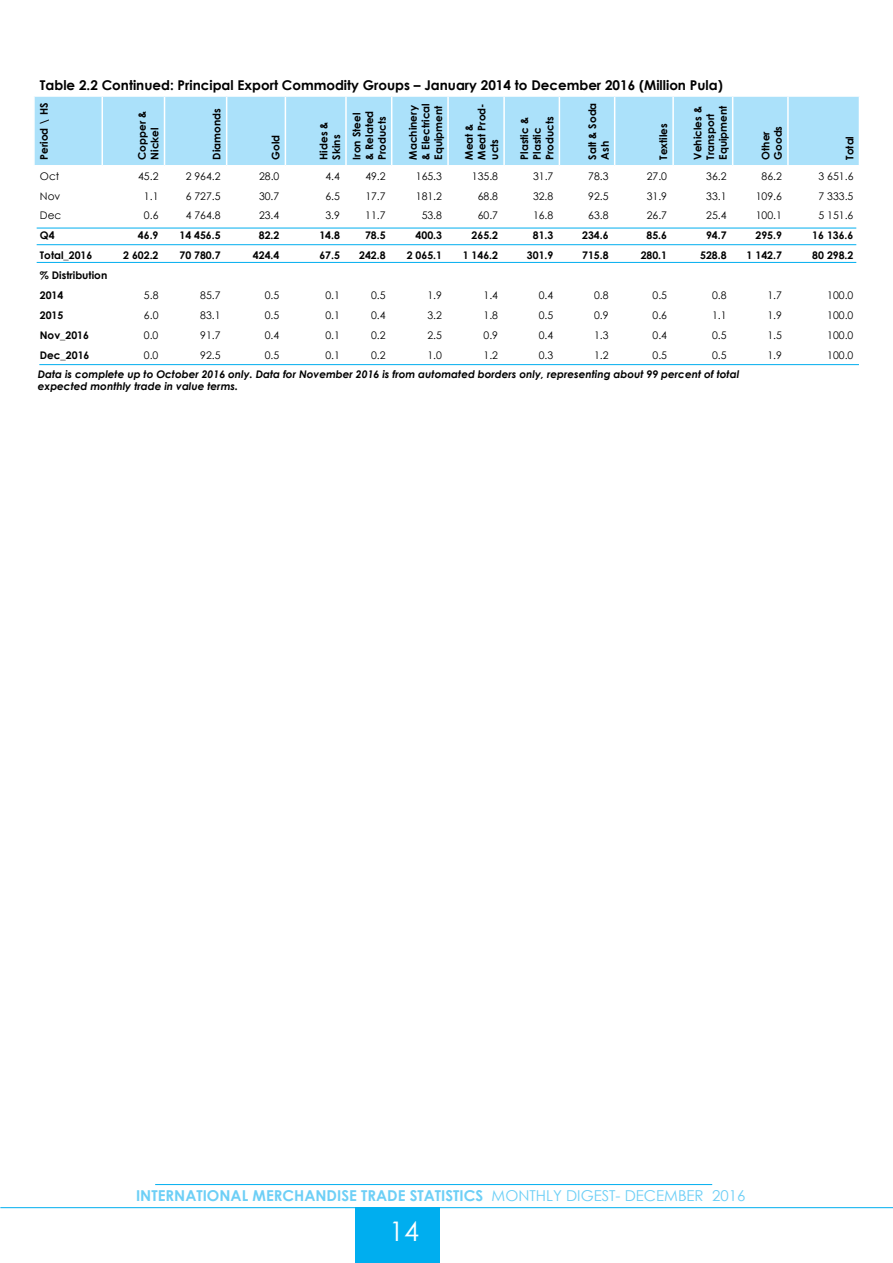
<style>
.page{position:relative;width:893px;height:1263px;background:#fff}
.page>*{position:absolute;margin:0;border:0;box-sizing:border-box;transform-origin:0 0}
.t1{font:27px "Century Gothic";color:#fff}
.t2{font:700 15px "Century Gothic";color:#6dcff6}
.t3{font:700 13.5px "Century Gothic";color:#000}
.t4{font:700 10.5px/12.6px "Century Gothic";color:#000}
.t5{font:10.5px "Century Gothic";color:#000}
.t6{font:italic 700 10.5px/12.6px "Century Gothic";color:#000}
.s1{font-weight:400}
</style>
<div class="page">
<div style="left:355px;top:1207px;width:84px;height:56px;background:#00aeef"></div>
<hr style="left:0;top:1207px;width:893px;height:1px;background:#00aeef">
<hr style="left:155px;top:1184px;width:557px;height:1px;background:#00aeef">
<div style="left:35px;top:97px;width:824px;height:68px;background:#abe1fa"></div>
<hr style="left:102px;top:97px;width:1px;height:68px;background:#fff">
<hr style="left:164px;top:97px;width:1px;height:68px;background:#fff">
<hr style="left:226px;top:97px;width:1px;height:68px;background:#fff">
<hr style="left:285px;top:97px;width:1px;height:68px;background:#fff">
<hr style="left:345px;top:97px;width:2px;height:68px;background:#fff">
<hr style="left:391px;top:97px;width:1px;height:68px;background:#fff">
<hr style="left:447px;top:97px;width:2px;height:68px;background:#fff">
<hr style="left:503px;top:97px;width:2px;height:68px;background:#fff">
<hr style="left:559px;top:97px;width:1px;height:68px;background:#fff">
<hr style="left:614px;top:97px;width:1px;height:68px;background:#fff">
<hr style="left:672px;top:97px;width:2px;height:68px;background:#fff">
<hr style="left:732px;top:97px;width:1px;height:68px;background:#fff">
<hr style="left:787px;top:97px;width:2px;height:68px;background:#fff">
<hr style="left:37px;top:228px;width:819px;height:1px;background:#00aeef">
<hr style="left:37px;top:244px;width:819px;height:1px;background:#00aeef">
<hr style="left:37px;top:262px;width:819px;height:1px;background:#00aeef">
<hr style="left:39px;top:364px;width:820px;height:1px;background:#00aeef">
<p class="t3" style="left:40px;top:77px;width:684px">Table 2.2 Continued: Principal Export Commodity Groups – January 2014 to December 2016 (Million Pula)</p>
<p class="t4" style="left:37px;top:160px;width:59px;rotate:-90deg">Period \ HS</p>
<p class="t4" style="left:136px;top:160px;width:50px;rotate:-90deg">Copper &amp;<br>Nickel</p>
<p class="t4" style="left:210px;top:160px;width:53px;rotate:-90deg">Diamonds</p>
<p class="t4" style="left:586px;top:160px;width:59px;rotate:-90deg">Salt &amp; Soda<br>Ash</p>
<p class="t4" style="left:317px;top:160px;width:40px;rotate:-90deg">Hides &amp;<br>Skins</p>
<p class="t4" style="left:350px;top:160px;width:51px;rotate:-90deg">Iron Steel &amp; Related<br>Products</p>
<p class="t4" style="left:406px;top:160px;width:58px;rotate:-90deg">Machinery &amp; Electrical<br>Equipment</p>
<p class="t4" style="left:463px;top:160px;width:58px;rotate:-90deg">Meat &amp;<br>Meat Prod&shy;ucts</p>
<p class="t4" style="left:691px;top:160px;width:56px;rotate:-90deg">Vehicles &amp;<br>Transport<br>Equipment</p>
<p class="t4" style="left:518px;top:160px;width:45px;rotate:-90deg">Plastic &amp;<br>Plastic<br>Products</p>
<p class="t4" style="left:657px;top:160px;width:38px;rotate:-90deg">Textiles</p>
<p class="t4" style="left:269px;top:160px;width:26px;rotate:-90deg">Gold</p>
<p class="t4" style="left:759px;top:160px;width:35px;rotate:-90deg">Other<br>Goods</p>
<p class="t4" style="left:843px;top:160px;width:25px;rotate:-90deg">Total</p>
<p class="t5" style="left:40px;top:168px;width:21px">Oct</p>
<p class="t5" style="left:138px;top:168px;width:22px">45.2</p>
<p class="t5" style="left:186px;top:168px;width:36px">2 964.2</p>
<p class="t5" style="left:259px;top:168px;width:22px">28.0</p>
<p class="t5" style="left:325px;top:168px;width:16px">4.4</p>
<p class="t5" style="left:365px;top:168px;width:22px">49.2</p>
<p class="t5" style="left:416px;top:168px;width:28px">165.3</p>
<p class="t5" style="left:472px;top:168px;width:28px">135.8</p>
<p class="t5" style="left:533px;top:168px;width:22px">31.7</p>
<p class="t5" style="left:588px;top:168px;width:22px">78.3</p>
<p class="t5" style="left:647px;top:168px;width:22px">27.0</p>
<p class="t5" style="left:706px;top:168px;width:22px">36.2</p>
<p class="t5" style="left:762px;top:168px;width:22px">86.2</p>
<p class="t5" style="left:819px;top:168px;width:36px">3 651.6</p>
<p class="t5" style="left:40px;top:188px;width:22px">Nov</p>
<p class="t5" style="left:144px;top:188px;width:16px">1.1</p>
<p class="t5" style="left:186px;top:188px;width:36px">6 727.5</p>
<p class="t5" style="left:259px;top:188px;width:22px">30.7</p>
<p class="t5" style="left:325px;top:188px;width:16px">6.5</p>
<p class="t5" style="left:365px;top:188px;width:22px">17.7</p>
<p class="t5" style="left:416px;top:188px;width:28px">181.2</p>
<p class="t5" style="left:478px;top:188px;width:22px">68.8</p>
<p class="t5" style="left:533px;top:188px;width:22px">32.8</p>
<p class="t5" style="left:588px;top:188px;width:22px">92.5</p>
<p class="t5" style="left:647px;top:188px;width:22px">31.9</p>
<p class="t5" style="left:706px;top:188px;width:22px">33.1</p>
<p class="t5" style="left:756px;top:188px;width:28px">109.6</p>
<p class="t5" style="left:818px;top:188px;width:36px">7 333.5</p>
<p class="t5" style="left:40px;top:208px;width:23px">Dec</p>
<p class="t5" style="left:144px;top:208px;width:16px">0.6</p>
<p class="t5" style="left:186px;top:208px;width:36px">4 764.8</p>
<p class="t5" style="left:259px;top:208px;width:22px">23.4</p>
<p class="t5" style="left:325px;top:208px;width:16px">3.9</p>
<p class="t5" style="left:365px;top:208px;width:22px">11.7</p>
<p class="t5" style="left:422px;top:208px;width:22px">53.8</p>
<p class="t5" style="left:478px;top:208px;width:22px">60.7</p>
<p class="t5" style="left:533px;top:208px;width:22px">16.8</p>
<p class="t5" style="left:588px;top:208px;width:22px">63.8</p>
<p class="t5" style="left:647px;top:208px;width:22px">26.7</p>
<p class="t5" style="left:706px;top:208px;width:22px">25.4</p>
<p class="t5" style="left:756px;top:208px;width:28px">100.1</p>
<p class="t5" style="left:818px;top:208px;width:36px">5 151.6</p>
<p class="t4" style="left:40px;top:229px;width:16px">Q4</p>
<p class="t4" style="left:138px;top:229px;width:22px">46.9</p>
<p class="t4" style="left:179px;top:229px;width:43px">14 456.5</p>
<p class="t4" style="left:259px;top:229px;width:22px">82.2</p>
<p class="t4" style="left:319px;top:229px;width:22px">14.8</p>
<p class="t4" style="left:365px;top:229px;width:22px">78.5</p>
<p class="t4" style="left:416px;top:229px;width:28px">400.3</p>
<p class="t4" style="left:472px;top:229px;width:28px">265.2</p>
<p class="t4" style="left:533px;top:229px;width:22px">81.3</p>
<p class="t4" style="left:582px;top:229px;width:28px">234.6</p>
<p class="t4" style="left:646px;top:229px;width:22px">85.6</p>
<p class="t4" style="left:706px;top:229px;width:22px">94.7</p>
<p class="t4" style="left:755px;top:229px;width:28px">295.9</p>
<p class="t4" style="left:812px;top:229px;width:43px">16 136.6</p>
<p class="t4" style="left:40px;top:249px;width:54px">Total_2016</p>
<p class="t4" style="left:123px;top:249px;width:37px">2 602.2</p>
<p class="t4" style="left:179px;top:249px;width:43px">70 780.7</p>
<p class="t4" style="left:253px;top:249px;width:28px">424.4</p>
<p class="t4" style="left:319px;top:249px;width:22px">67.5</p>
<p class="t4" style="left:359px;top:249px;width:28px">242.8</p>
<p class="t4" style="left:407px;top:249px;width:37px">2 065.1</p>
<p class="t4" style="left:463px;top:249px;width:37px">1 146.2</p>
<p class="t4" style="left:527px;top:249px;width:28px">301.9</p>
<p class="t4" style="left:582px;top:249px;width:28px">715.8</p>
<p class="t4" style="left:641px;top:249px;width:28px">280.1</p>
<p class="t4" style="left:700px;top:249px;width:28px">528.8</p>
<p class="t4" style="left:747px;top:249px;width:37px">1 142.7</p>
<p class="t4" style="left:812px;top:249px;width:43px">80 298.2</p>
<p class="t4" style="left:40px;top:265px;width:69px;line-height:20px">% Distribution<br>2014</p>
<p class="t5" style="left:144px;top:288px;width:16px">5.8</p>
<p class="t5" style="left:200px;top:288px;width:22px">85.7</p>
<p class="t5" style="left:265px;top:288px;width:16px">0.5</p>
<p class="t5" style="left:325px;top:288px;width:16px">0.1</p>
<p class="t5" style="left:371px;top:288px;width:16px">0.5</p>
<p class="t5" style="left:427px;top:288px;width:16px">1.9</p>
<p class="t5" style="left:484px;top:288px;width:16px">1.4</p>
<p class="t5" style="left:539px;top:288px;width:16px">0.4</p>
<p class="t5" style="left:594px;top:288px;width:16px">0.8</p>
<p class="t5" style="left:653px;top:288px;width:16px">0.5</p>
<p class="t5" style="left:712px;top:288px;width:16px">0.8</p>
<p class="t5" style="left:767px;top:288px;width:16px">1.7</p>
<p class="t5" style="left:827px;top:288px;width:28px">100.0</p>
<p class="t4" style="left:40px;top:308px;width:25px">2015</p>
<p class="t5" style="left:144px;top:308px;width:16px">6.0</p>
<p class="t5" style="left:200px;top:308px;width:22px">83.1</p>
<p class="t5" style="left:265px;top:308px;width:16px">0.5</p>
<p class="t5" style="left:325px;top:308px;width:16px">0.1</p>
<p class="t5" style="left:371px;top:308px;width:16px">0.4</p>
<p class="t5" style="left:427px;top:308px;width:16px">3.2</p>
<p class="t5" style="left:483px;top:308px;width:16px">1.8</p>
<p class="t5" style="left:539px;top:308px;width:16px">0.5</p>
<p class="t5" style="left:594px;top:308px;width:16px">0.9</p>
<p class="t5" style="left:653px;top:308px;width:16px">0.6</p>
<p class="t5" style="left:712px;top:308px;width:16px">1.1</p>
<p class="t5" style="left:767px;top:308px;width:16px">1.9</p>
<p class="t5" style="left:827px;top:308px;width:28px">100.0</p>
<p class="t4" style="left:40px;top:328px;width:51px">Nov_2016</p>
<p class="t5" style="left:144px;top:327px;width:16px">0.0</p>
<p class="t5" style="left:200px;top:327px;width:22px">91.7</p>
<p class="t5" style="left:265px;top:327px;width:16px">0.4</p>
<p class="t5" style="left:325px;top:327px;width:16px">0.1</p>
<p class="t5" style="left:371px;top:327px;width:16px">0.2</p>
<p class="t5" style="left:427px;top:327px;width:16px">2.5</p>
<p class="t5" style="left:483px;top:327px;width:16px">0.9</p>
<p class="t5" style="left:539px;top:327px;width:16px">0.4</p>
<p class="t5" style="left:594px;top:327px;width:16px">1.3</p>
<p class="t5" style="left:652px;top:327px;width:16px">0.4</p>
<p class="t5" style="left:712px;top:327px;width:16px">0.5</p>
<p class="t5" style="left:767px;top:327px;width:16px">1.5</p>
<p class="t5" style="left:827px;top:327px;width:28px">100.0</p>
<p class="t4" style="left:40px;top:348px;width:51px">Dec_2016</p>
<p class="t5" style="left:144px;top:347px;width:16px">0.0</p>
<p class="t5" style="left:200px;top:347px;width:22px">92.5</p>
<p class="t5" style="left:265px;top:347px;width:16px">0.5</p>
<p class="t5" style="left:325px;top:347px;width:16px">0.1</p>
<p class="t5" style="left:371px;top:347px;width:16px">0.2</p>
<p class="t5" style="left:427px;top:347px;width:16px">1.0</p>
<p class="t5" style="left:483px;top:347px;width:16px">1.2</p>
<p class="t5" style="left:539px;top:347px;width:16px">0.3</p>
<p class="t5" style="left:594px;top:347px;width:16px">1.2</p>
<p class="t5" style="left:652px;top:347px;width:16px">0.5</p>
<p class="t5" style="left:712px;top:347px;width:16px">0.5</p>
<p class="t5" style="left:767px;top:347px;width:16px">1.9</p>
<p class="t5" style="left:827px;top:347px;width:28px">100.0</p>
<p class="t6" style="left:38px;top:367px;width:703px">Data is complete up to October 2016 only. Data for November 2016 is from automated borders only, representing about 99 percent of total expected monthly trade in value terms.</p>
<h2 class="t2" style="left:136px;top:1186px;width:611px">INTERNATIONAL MERCHANDISE TRADE STATISTICS <span class="s1">MONTHLY DIGEST- DECEMBER 2016</span></h2>
<h1 class="t1" style="left:389px;top:1212px;width:31px">14</h1>
</div>
